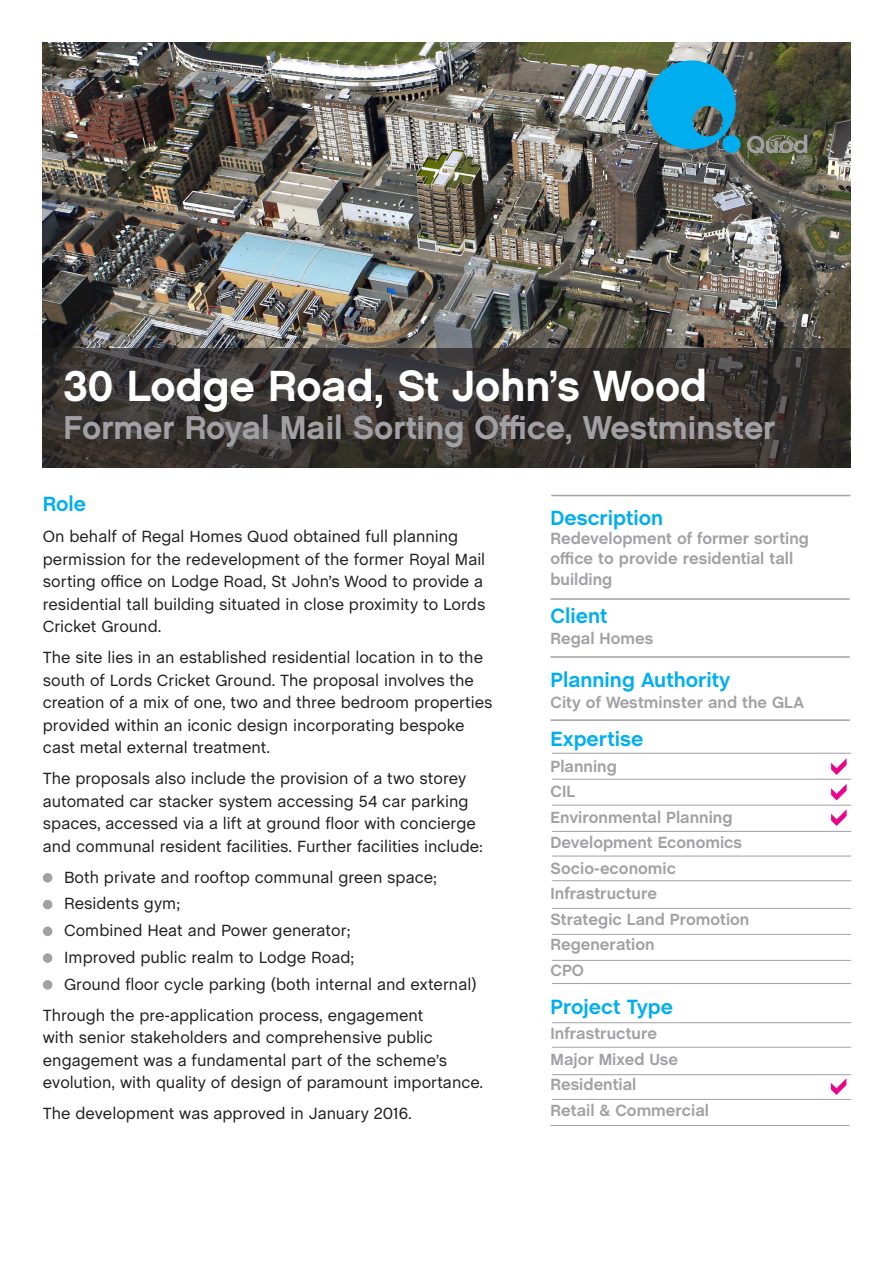
<style>
.page{position:relative;width:893px;height:1263px;background:#fff}
.page>*{position:absolute;margin:0;border:0;box-sizing:border-box;transform-origin:0 0}
.t1{font:43.5px "Chalet New York Nineteen Sixty";color:#fff}
.t2{font:33px "Chalet New York Nineteen Sixty";color:#a1a1a5}
.t3{font:700 21px "Chalet";color:#00aeef}
.t4{font:16.5px/22.5px "Chalet";color:#231f20}
.t5{font:700 16.5px/25.5px "Chalet";color:#a1a1a5}
</style>
<div class="page">
<img style="left:43px;top:43px;width:807px;height:305px">
<div style="left:43px;top:873px;width:9px;height:9px;background:#a1a1a5;border-radius:50%"></div>
<div style="left:43px;top:900px;width:9px;height:9px;background:#a1a1a5;border-radius:50%"></div>
<div style="left:43px;top:926px;width:9px;height:10px;background:#a1a1a5;border-radius:50%"></div>
<div style="left:43px;top:953px;width:9px;height:10px;background:#a1a1a5;border-radius:50%"></div>
<div style="left:43px;top:980px;width:9px;height:10px;background:#a1a1a5;border-radius:50%"></div>
<svg style="left:43px;top:348px;width:807px;height:120px;background:#373330"></svg>
<img style="left:647px;top:60px;width:89px;height:89px">
<div style="left:722px;top:135px;width:18px;height:18px;background:#00aeef;border-radius:50%"></div>
<svg style="left:747px;top:135px;width:60px;height:18px"></svg>
<hr style="left:551px;top:495px;width:299px;height:1px;background:#a1a1a5">
<svg style="left:831px;top:758px;width:16px;height:17px"></svg>
<svg style="left:831px;top:784px;width:16px;height:16px"></svg>
<svg style="left:831px;top:809px;width:16px;height:17px"></svg>
<hr style="left:551px;top:598px;width:299px;height:2px;background:#a1a1a5">
<hr style="left:551px;top:656px;width:299px;height:2px;background:#a1a1a5">
<hr style="left:551px;top:719px;width:299px;height:2px;background:#a1a1a5">
<hr style="left:552px;top:753px;width:299px;height:1px;background:#a1a1a5">
<hr style="left:552px;top:779px;width:299px;height:1px;background:#a1a1a5">
<hr style="left:552px;top:805px;width:299px;height:1px;background:#a1a1a5">
<hr style="left:552px;top:831px;width:299px;height:1px;background:#a1a1a5">
<hr style="left:552px;top:856px;width:299px;height:1px;background:#a1a1a5">
<hr style="left:552px;top:880px;width:299px;height:1px;background:#a1a1a5">
<hr style="left:552px;top:908px;width:299px;height:1px;background:#a1a1a5">
<hr style="left:552px;top:934px;width:299px;height:1px;background:#a1a1a5">
<hr style="left:552px;top:960px;width:299px;height:1px;background:#a1a1a5">
<hr style="left:552px;top:983px;width:299px;height:1px;background:#a1a1a5">
<hr style="left:552px;top:1022px;width:299px;height:1px;background:#a1a1a5">
<hr style="left:552px;top:1047px;width:299px;height:1px;background:#a1a1a5">
<hr style="left:552px;top:1074px;width:299px;height:1px;background:#a1a1a5">
<hr style="left:552px;top:1099px;width:299px;height:1px;background:#a1a1a5">
<hr style="left:551px;top:1125px;width:299px;height:1px;background:#a1a1a5">
<svg style="left:831px;top:1079px;width:15px;height:16px"></svg>
<p class="t1" style="left:64px;top:358px;width:645px">30 Lodge Road, St John’s Wood</p>
<p class="t2" style="left:64px;top:407px;width:713px">Former Royal Mail Sorting Office, Westminster</p>
<p class="t3" style="left:43px;top:491px;width:45px">Role</p>
<p class="t4" style="left:43px;top:525px;width:444px">On behalf of Regal Homes Quod obtained full planning permission for the redevelopment of the former Royal Mail sorting office on Lodge Road, St John’s Wood to provide a residential tall building situated in close proximity to Lords Cricket Ground.</p>
<p class="t4" style="left:43px;top:646px;width:451px">The site lies in an established residential location in to the south of Lords Cricket Ground. The proposal involves the creation of a mix of one, two and three bedroom properties provided within an iconic design incorporating bespoke cast metal external treatment.</p>
<p class="t4" style="left:43px;top:767px;width:442px">The proposals also include the provision of a two storey automated car stacker system accessing 54 car parking spaces, accessed via a lift at ground floor with concierge and communal resident facilities. Further facilities include:</p>
<p class="t4" style="left:64px;top:866px;width:374px">Both private and rooftop communal green space;</p>
<p class="t4" style="left:64px;top:893px;width:118px">Residents gym;</p>
<p class="t4" style="left:64px;top:919px;width:288px">Combined Heat and Power generator;</p>
<p class="t4" style="left:64px;top:946px;width:292px">Improved public realm to Lodge Road;</p>
<p class="t4" style="left:64px;top:973px;width:414px">Ground floor cycle parking (both internal and external)</p>
<p class="t4" style="left:43px;top:1004px;width:442px">Through the pre-application process, engagement<br>with senior stakeholders and comprehensive public engagement was a fundamental part of the scheme’s evolution, with quality of design of paramount importance.</p>
<p class="t4" style="left:43px;top:1102px;width:370px">The development was approved in January 2016.</p>
<p class="t3" style="left:551px;top:505px;width:114px">Description</p>
<p class="t5" style="left:551px;top:530px;width:260px;line-height:19.5px">Redevelopment of former sorting office to provide residential tall</p>
<p class="t5" style="left:551px;top:567px;width:63px">building</p>
<p class="t3" style="left:551px;top:603px;width:58px">Client</p>
<p class="t5" style="left:551px;top:626px;width:104px">Regal Homes</p>
<p class="t3" style="left:551px;top:668px;width:182px">Planning Authority</p>
<p class="t5" style="left:551px;top:691px;width:255px">City of Westminster and the GLA</p>
<p class="t3" style="left:551px;top:727px;width:95px">Expertise</p>
<p class="t5" style="left:551px;top:754px;width:193px">Planning<br>CIL<br>Environmental Planning<br>Development Economics</p>
<p class="t5" style="left:551px;top:856px;width:127px">Socio-economic</p>
<p class="t5" style="left:551px;top:882px;width:108px">Infrastructure</p>
<p class="t5" style="left:551px;top:907px;width:200px">Strategic Land Promotion<br>Regeneration<br>CPO</p>
<p class="t3" style="left:551px;top:994px;width:124px">Project Type</p>
<p class="t5" style="left:551px;top:1022px;width:129px">Infrastructure<br>Major Mixed Use</p>
<p class="t5" style="left:551px;top:1073px;width:160px">Residential<br>Retail &amp; Commercial</p>
</div>
